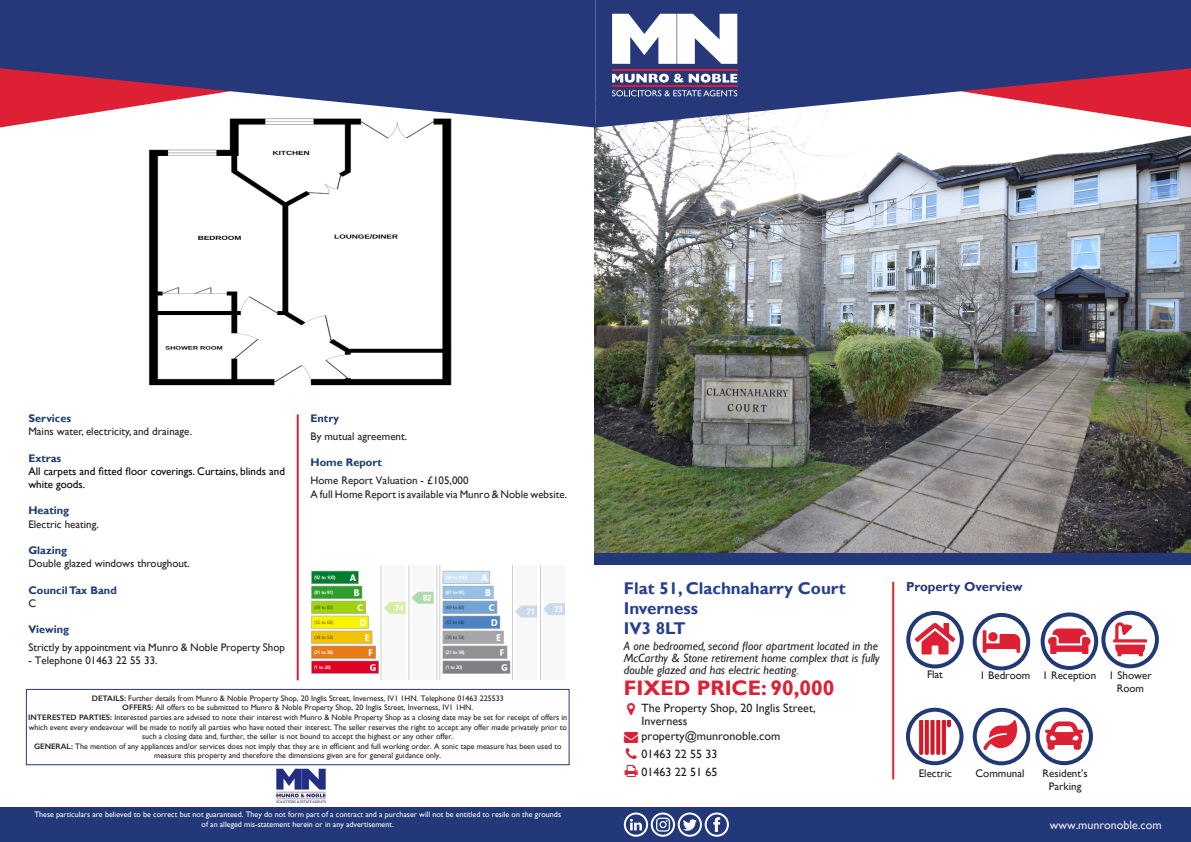
<style>
.page{position:relative;width:1191px;height:842px;background:#fff}
.page>*{position:absolute;margin:0;border:0;box-sizing:border-box;transform-origin:0 0}
.t1{font:700 21px "Gill Sans";color:#de2035}
.t2{font:700 17px "Gill Sans";color:#253f8e}
.t3{font:700 13px "Gill Sans";color:#233878}
.t4{font:italic 12px/12px "Gill Sans";color:#231f20}
.t5{font:12px "Gill Sans";color:#231f20}
.t6{font:12px "Gill Sans";color:#eeecf1}
.t7{font:11px/13.2px "Gill Sans";color:#231f20;text-align:center}
.t8{font:11px "Gill Sans";color:#231f20}
.t9{font:700 11px "Gill Sans";color:#1d3b72}
.t10{font:11px/13.2px "Gill Sans";color:#000}
.t11{font:8px/9.6px "Gill Sans";color:#231f20;text-align:center}
.t12{font:8px/9.6px "Gill Sans";color:#fff;text-align:center}
.s1{font-weight:600}
</style>
<div class="page">
<img style="left:148px;top:128px;width:304px;height:258px">
<img style="left:594px;top:128px;width:597px;height:425px">
<svg style="left:595px;top:0;width:596px;height:128px;fill:#26387a"></svg>
<div style="left:595px;top:808px;width:596px;height:34px;background:#233878"></div>
<hr style="left:892px;top:582px;width:2px;height:197px;background:#de2035">
<div style="left:594px;top:553px;width:597px;height:12px;background:#233878"></div>
<svg style="left:656px;top:818px;width:14px;height:14px"></svg>
<div style="left:651px;top:812px;width:24px;height:25px;border:2px solid #fff;border-radius:50%"></div>
<div style="left:624px;top:812px;width:24px;height:25px;border:2px solid #fff;border-radius:50%"></div>
<svg style="left:683px;top:819px;width:14px;height:12px"></svg>
<svg style="left:713px;top:817px;width:7px;height:15px"></svg>
<svg style="left:630px;top:819px;width:12px;height:11px"></svg>
<div style="left:677px;top:812px;width:25px;height:25px;border:2px solid #fff;border-radius:50%"></div>
<div style="left:704px;top:812px;width:25px;height:25px;border:2px solid #fff;border-radius:50%"></div>
<svg style="left:0;top:0;width:595px;height:128px;background:#535084"></svg>
<div style="left:26px;top:689px;width:543px;height:76px;border:1px solid #223976"></div>
<div style="left:0;top:808px;width:595px;height:34px;background:#233878"></div>
<hr style="left:297px;top:414px;width:2px;height:266px;background:#de2036">
<svg style="left:612px;top:74px;width:125px;height:9px"></svg>
<svg style="left:612px;top:90px;width:125px;height:6px"></svg>
<hr style="left:612px;top:69px;width:125px;height:1px;background:#db1e30">
<hr style="left:612px;top:86px;width:125px;height:1px;background:#db1e30">
<svg style="left:612px;top:14px;width:125px;height:50px"></svg>
<img style="left:276px;top:768px;width:50px;height:34px">
<div style="left:906px;top:611px;width:57px;height:57px;border:4px solid #223976;border-radius:50%"></div>
<svg style="left:914px;top:623px;width:41px;height:31px"></svg>
<svg style="left:1113px;top:622px;width:34px;height:34px"></svg>
<svg style="left:982px;top:630px;width:38px;height:23px"></svg>
<svg style="left:1048px;top:628px;width:42px;height:26px"></svg>
<svg style="left:983px;top:720px;width:34px;height:30px"></svg>
<img style="left:920px;top:720px;width:30px;height:34px">
<div style="left:972px;top:613px;width:58px;height:57px;border:4px solid #223976;border-radius:50%"></div>
<div style="left:1040px;top:612px;width:58px;height:58px;border:4px solid #223976;border-radius:50%"></div>
<div style="left:1101px;top:611px;width:57px;height:57px;border:4px solid #223976;border-radius:50%"></div>
<div style="left:906px;top:708px;width:57px;height:57px;border:4px solid #223976;border-radius:50%"></div>
<div style="left:972px;top:708px;width:58px;height:57px;border:4px solid #223976;border-radius:50%"></div>
<img style="left:311px;top:565px;width:254px;height:114px">
<svg style="left:1045px;top:721px;width:38px;height:29px"></svg>
<div style="left:1035px;top:708px;width:58px;height:57px;border:4px solid #223976;border-radius:50%"></div>
<p class="t9" style="left:28px;top:412px;width:44px">Services</p>
<p class="t8" style="left:28px;top:425px;width:165px">Mains water, electricity, and drainage.</p>
<p class="t9" style="left:28px;top:451px;width:34px">Extras</p>
<p class="t10" style="left:28px;top:465px;width:258px">All carpets and fitted floor coverings. Curtains, blinds and white goods.</p>
<p class="t9" style="left:28px;top:504px;width:42px">Heating</p>
<p class="t8" style="left:28px;top:517px;width:72px">Electric heating.</p>
<p class="t9" style="left:28px;top:544px;width:40px">Glazing</p>
<p class="t8" style="left:28px;top:557px;width:163px">Double glazed windows throughout.</p>
<p class="t9" style="left:28px;top:583px;width:90px">Council Tax Band</p>
<p class="t8" style="left:28px;top:597px;width:9px">C</p>
<p class="t9" style="left:28px;top:623px;width:42px">Viewing</p>
<p class="t7" style="left:28px;top:641px;width:258px">Strictly by appointment via Munro &amp; Noble Property Shop</p>
<p class="t7" style="left:28px;top:654px;width:131px">- Telephone 01463 22 55 33.</p>
<p class="t9" style="left:310px;top:412px;width:30px">Entry</p>
<p class="t8" style="left:310px;top:430px;width:98px">By mutual agreement.</p>
<p class="t9" style="left:310px;top:456px;width:73px">Home Report</p>
<p class="t7" style="left:310px;top:474px;width:159px">Home Report Valuation - £105,000</p>
<p class="t7" style="left:310px;top:487px;width:258px">A full Home Report is available via Munro &amp; Noble website.</p>
<p class="t11" style="left:92px;top:693px;width:413px"><span class="s1">DETAILS:</span> Further details from Munro &amp; Noble Property Shop, 20 Inglis Street, Inverness, IV1 1HN. Telephone 01463 225533</p>
<p class="t11" style="left:122px;top:703px;width:352px"><span class="s1">OFFERS:</span> All offers to be submitted to Munro &amp; Noble Property Shop, 20 Inglis Street, Inverness, IV1 1HN.</p>
<p class="t11" style="left:28px;top:712px;width:540px"><span class="s1">INTERESTED PARTIES:</span> Interested parties are advised to note their interest with Munro &amp; Noble Property Shop as a closing date may be set for receipt of offers in which event every endeavour will be made to notify all parties who have noted their interest. The seller reserves the right to accept any offer made privately prior to such a closing date and, further, the seller is not bound to accept the highest or any other offer.</p>
<p class="t11" style="left:34px;top:741px;width:529px"><span class="s1">GENERAL:</span> The mention of any appliances and/or services does not imply that they are in efficient and full working order. A sonic tape measure has been used to measure this property and therefore the dimensions given are for general guidance only.</p>
<p class="t12" style="left:34px;top:810px;width:528px">These particulars are believed to be correct but not guaranteed. They do not form part of a contract and a purchaser will not be entitled to resile on the grounds of an alleged mis-statement herein or in any advertisement.</p>
<p class="t2" style="left:624px;top:578px;width:223px">Flat 51, Clachnaharry Court</p>
<p class="t2" style="left:624px;top:598px;width:76px">Inverness</p>
<p class="t2" style="left:624px;top:618px;width:63px">IV3 8LT</p>
<p class="t4" style="left:624px;top:640px;width:257px">A one bedroomed, second floor apartment located in the<br>McCarthy &amp; Stone retirement home complex that is fully double glazed and has electric heating.</p>
<p class="t1" style="left:624px;top:675px;width:212px">FIXED PRICE: 90,000</p>
<p class="t5" style="left:641px;top:701px;width:176px">The Property Shop, 20 Inglis Street,</p>
<p class="t5" style="left:641px;top:714px;width:47px">Inverness</p>
<p class="t5" style="left:641px;top:729px;width:140px">property@munronoble.com</p>
<p class="t5" style="left:641px;top:747px;width:78px">01463 22 55 33</p>
<p class="t5" style="left:641px;top:765px;width:78px">01463 22 51 65</p>
<p class="t3" style="left:906px;top:579px;width:118px">Property Overview</p>
<p class="t7" style="left:927px;top:668px;width:17px">Flat</p>
<p class="t7" style="left:979px;top:668px;width:52px">1 Bedroom</p>
<p class="t7" style="left:1042px;top:668px;width:55px">1 Reception</p>
<p class="t7" style="left:1109px;top:668px;width:44px">1 Shower<br>Room</p>
<p class="t7" style="left:918px;top:766px;width:35px">Electric</p>
<p class="t7" style="left:975px;top:766px;width:50px">Communal</p>
<p class="t7" style="left:1042px;top:766px;width:47px">Resident’s<br>Parking</p>
<p class="t6" style="left:1049px;top:818px;width:113px">www.munronoble.com</p>
</div>
